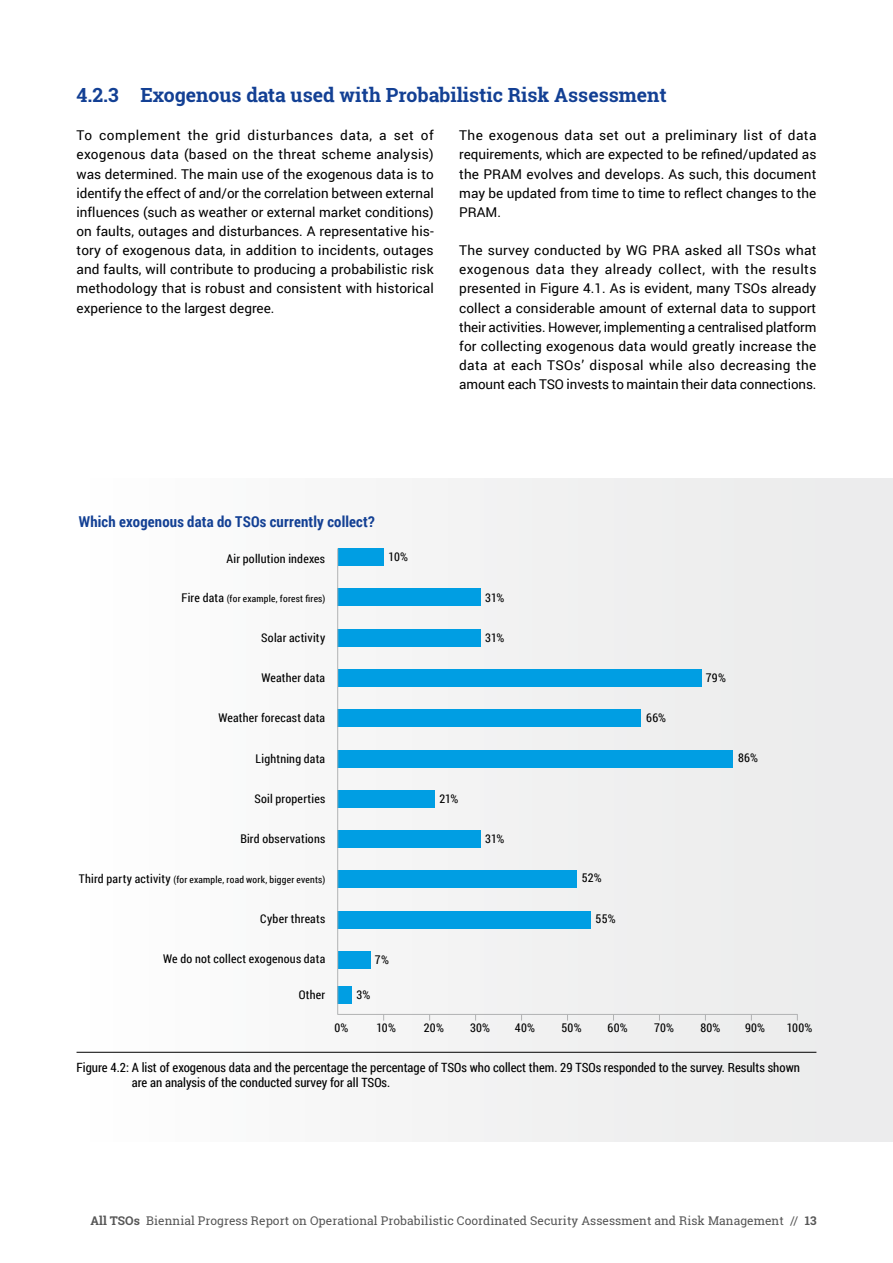
<style>
.page{position:relative;width:893px;height:1263px;background:#fff}
.page>*{position:absolute;margin:0;border:0;box-sizing:border-box;transform-origin:0 0}
.t1{font:700 19.5px "Roboto Slab";color:#134094}
.t2{font:700 15px "Roboto Condensed";letter-spacing:.01em;color:#134094}
.t3{font:13.5px/19.2px "Roboto";color:#000;text-align:justify}
.t4{font:12.75px/15px "Roboto Condensed";color:#000}
.t5{font:12px "Roboto Condensed";letter-spacing:.02em;color:#000}
.t6{font:12px "Roboto Slab";letter-spacing:.005em;color:#565656}
.t7{font:9.6px "Roboto Condensed";letter-spacing:.025em;color:#000}
.s1{font-size:12px}
.s2{font-weight:700}
</style>
<div class="page">
<div style="left:77px;top:478px;width:816px;height:664px;background:#f2f2f3"></div>
<hr style="left:77px;top:1052px;width:739px;height:1px;background:#000">
<div style="left:338px;top:987px;width:14px;height:17px;background:#009ee3"></div>
<div style="left:338px;top:952px;width:32px;height:17px;background:#009ee3"></div>
<div style="left:338px;top:911px;width:253px;height:17px;background:#009ee3"></div>
<div style="left:338px;top:871px;width:239px;height:17px;background:#009ee3"></div>
<div style="left:338px;top:831px;width:143px;height:17px;background:#009ee3"></div>
<div style="left:338px;top:791px;width:97px;height:17px;background:#009ee3"></div>
<div style="left:338px;top:750px;width:395px;height:17px;background:#009ee3"></div>
<div style="left:338px;top:710px;width:303px;height:17px;background:#009ee3"></div>
<div style="left:338px;top:670px;width:363px;height:17px;background:#009ee3"></div>
<div style="left:338px;top:629px;width:143px;height:17px;background:#009ee3"></div>
<div style="left:338px;top:589px;width:143px;height:17px;background:#009ee3"></div>
<div style="left:338px;top:548px;width:46px;height:17px;background:#009ee3"></div>
<hr style="left:337px;top:548px;width:1px;height:466px;background:#b1b2b3">
<hr style="left:337px;top:1014px;width:460px;height:1px;background:#b1b2b3">
<h1 class="t1" style="left:77px;top:82px;width:592px">4.2.3 Exogenous data used with Probabilistic Risk Assessment</h1>
<p class="t3" style="left:77px;top:125px;width:359px">To complement the grid disturbances data, a set of exogenous data (based on the threat scheme analysis) was determined. The main use of the exogenous data is to identify the effect of and/or the correlation between external influences (such as weather or external market conditions) on faults, outages and disturbances. A representative his&shy;tory of exogenous data, in addition to incidents, outages and faults, will contribute to producing a probabilistic risk methodology that is robust and consistent with historical experience to the largest degree.</p>
<p class="t3" style="left:459px;top:125px;width:359px">The exogenous data set out a preliminary list of data requirements, which are expected to be refined/updated as the PRAM evolves and develops. As such, this document may be updated from time to time to reflect changes to the PRAM.</p>
<p class="t3" style="left:459px;top:240px;width:359px">The survey conducted by WG PRA asked all TSOs what exogenous data they already collect, with the results presented in Figure 4.1. As is evident, many TSOs already collect a considerable amount of external data to support their activities. However, implementing a centralised platform for collecting exogenous data would greatly increase the data at each TSOs’ disposal while also decreasing the amount each TSO invests to maintain their data connections.</p>
<p class="t2" style="left:79px;top:511px;width:298px">Which exogenous data do TSOs currently collect?</p>
<p class="t5" style="left:226px;top:550px;width:100px">Air pollution indexes</p>
<p class="t7" style="left:182px;top:592px;width:145px"><span class="s1">Fire data</span> (for example, forest fires)</p>
<p class="t5" style="left:261px;top:629px;width:65px">Solar activity</p>
<p class="t5" style="left:261px;top:669px;width:65px">Weather data</p>
<p class="t5" style="left:218px;top:710px;width:108px">Weather forecast data</p>
<p class="t5" style="left:256px;top:750px;width:71px">Lightning data</p>
<p class="t5" style="left:254px;top:790px;width:72px">Soil properties</p>
<p class="t5" style="left:240px;top:831px;width:86px">Bird observations</p>
<p class="t7" style="left:79px;top:873px;width:248px"><span class="s1">Third party activity</span> (for example, road work, bigger events)</p>
<p class="t5" style="left:260px;top:910px;width:66px">Cyber threats</p>
<p class="t5" style="left:163px;top:951px;width:164px">We do not collect exogenous data</p>
<p class="t5" style="left:299px;top:986px;width:28px">Other</p>
<p class="t5" style="left:389px;top:548px;width:21px">10%</p>
<p class="t5" style="left:375px;top:951px;width:16px">7%</p>
<p class="t5" style="left:357px;top:986px;width:15px">3%</p>
<p class="t5" style="left:485px;top:589px;width:21px">31%</p>
<p class="t5" style="left:485px;top:630px;width:21px">31%</p>
<p class="t5" style="left:439px;top:790px;width:21px">21%</p>
<p class="t5" style="left:485px;top:830px;width:21px">31%</p>
<p class="t5" style="left:646px;top:709px;width:21px">66%</p>
<p class="t5" style="left:706px;top:670px;width:21px">79%</p>
<p class="t5" style="left:738px;top:749px;width:21px">86%</p>
<p class="t5" style="left:582px;top:870px;width:21px">52%</p>
<p class="t5" style="left:596px;top:911px;width:21px">55%</p>
<p class="t5" style="left:334px;top:1020px;width:15px">0%</p>
<p class="t5" style="left:376px;top:1020px;width:21px">10%</p>
<p class="t5" style="left:424px;top:1020px;width:22px">20%</p>
<p class="t5" style="left:470px;top:1020px;width:22px">30%</p>
<p class="t5" style="left:515px;top:1020px;width:22px">40%</p>
<p class="t5" style="left:561px;top:1020px;width:22px">50%</p>
<p class="t5" style="left:608px;top:1020px;width:22px">60%</p>
<p class="t5" style="left:654px;top:1020px;width:21px">70%</p>
<p class="t5" style="left:700px;top:1020px;width:22px">80%</p>
<p class="t5" style="left:745px;top:1020px;width:22px">90%</p>
<p class="t5" style="left:787px;top:1020px;width:27px">100%</p>
<p class="t4" style="left:132px;top:1059px;width:670px;text-indent:-55px">Figure 4.2: A list of exogenous data and the percentage the percentage of TSOs who collect them. 29 TSOs responded to the survey. Results shown are an analysis of the conducted survey for all TSOs.</p>
<p class="t6" style="left:90px;top:1212px;width:728px"><span class="s2">All TSOs</span> Biennial Progress Report on Operational Probabilistic Coordinated Security Assessment and Risk Management // <span class="s2">13</span></p>
</div>
